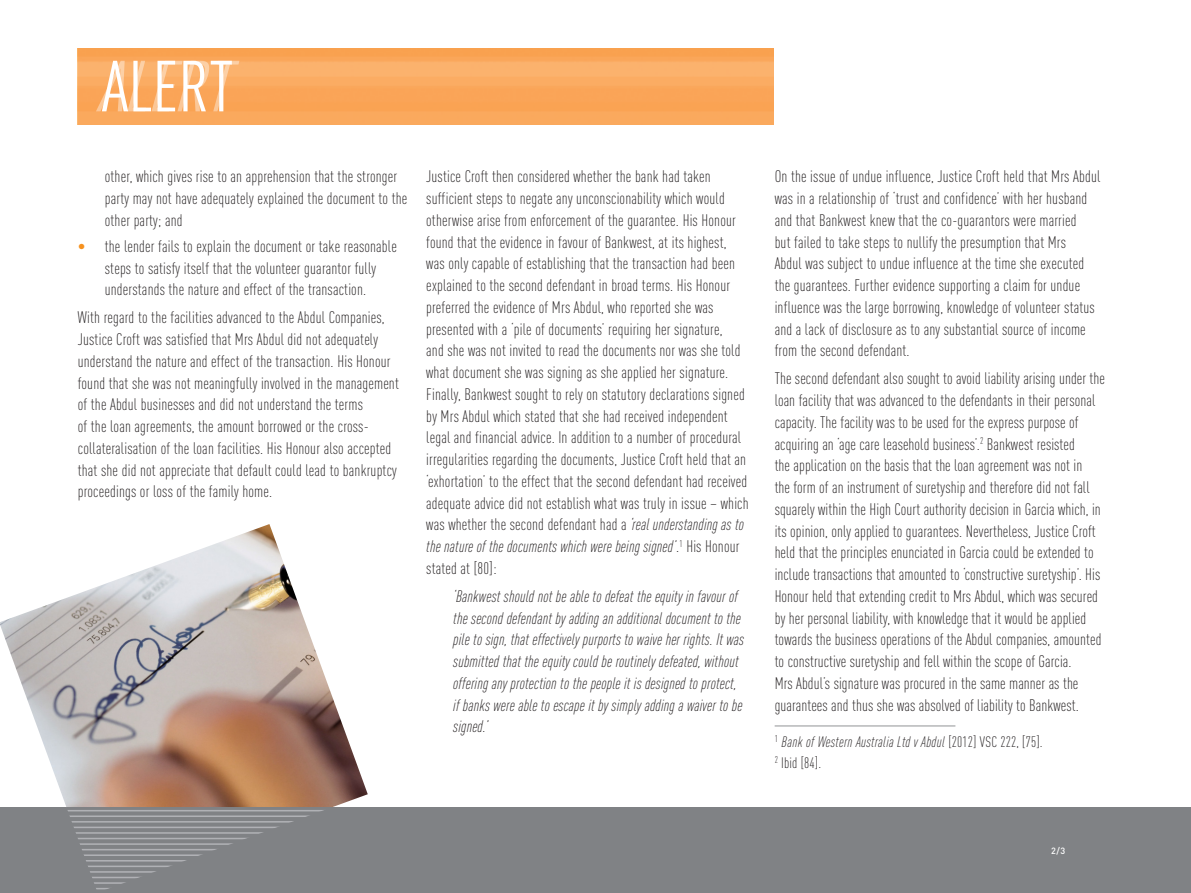
<style>
.page{position:relative;width:1191px;height:893px;background:#fff}
.page>*{position:absolute;margin:0;border:0;box-sizing:border-box;transform-origin:0 0}
._1__main_text{font:300 16.5px/21.8px "DIN Cond";letter-spacing:.01em;color:#231f20}
._1_Indent_paragraph{font:italic 300 condensed 16.5px/21.8px "DINOT";letter-spacing:.01em;color:#231f20}
._1__bullet{font:300 16.5px/21.8px "DIN Cond";letter-spacing:.01em;color:#231f20}
._1__main_text-2{font:italic 300 condensed 15px "DINOT";letter-spacing:.02em;color:#231f20}
._1__main_text-3{font:300 15px "DIN Cond";letter-spacing:.01em;color:#231f20}
.t1{font:500 9px "DIN";color:#fff}
.s1{color:#f6911e}
.s2{font-family:"DINOT";font-style:italic;font-stretch:condensed}
.s3{font-family:"DIN Cond";font-style:normal;font-stretch:normal}
</style>
<div class="page">
<div style="left:0;top:807px;width:1191px;height:86px;background:#808285"></div>
<img style="left:0;top:524px;width:368px;height:283px">
<svg style="left:68px;top:811px;width:252px;height:79px"></svg>
<hr style="left:66px;top:810px;width:266px;height:1px;background:#b0b1b5">
<hr style="left:66px;top:815px;width:266px;height:2px;background:#b0b1b5">
<hr style="left:66px;top:821px;width:266px;height:2px;background:#b0b1b5">
<hr style="left:66px;top:827px;width:266px;height:1px;background:#b0b1b5">
<hr style="left:66px;top:832px;width:266px;height:2px;background:#b0b1b5">
<hr style="left:66px;top:838px;width:266px;height:1px;background:#b0b1b5">
<hr style="left:66px;top:843px;width:266px;height:2px;background:#b0b1b5">
<hr style="left:66px;top:849px;width:266px;height:1px;background:#b0b1b5">
<hr style="left:66px;top:854px;width:266px;height:2px;background:#b0b1b5">
<hr style="left:66px;top:860px;width:266px;height:1px;background:#b0b1b5">
<hr style="left:66px;top:866px;width:266px;height:1px;background:#b0b1b5">
<hr style="left:66px;top:871px;width:266px;height:2px;background:#b0b1b5">
<hr style="left:66px;top:877px;width:266px;height:1px;background:#b0b1b5">
<hr style="left:66px;top:882px;width:266px;height:2px;background:#b0b1b5">
<hr style="left:66px;top:888px;width:266px;height:1px;background:#b0b1b5">
<img style="left:78px;top:48px;width:695px;height:77px">
<svg style="left:96px;top:61px;width:143px;height:50px"></svg>
<hr style="left:774px;top:726px;width:181px;height:1px;background:#919396">
<p class="_1__bullet" style="left:105px;top:166px;width:304px">other, which gives rise to an apprehension that the stronger party may not have adequately explained the document to the other party; and</p>
<p class="_1__bullet" style="left:78px;top:235px;width:320px;text-align:center"><span class="s1">•</span> the lender fails to explain the document or take reasonable steps to satisfy itself that the volunteer guarantor fully understands the nature and effect of the transaction.</p>
<p class="_1__main_text" style="left:78px;top:307px;width:322px">With regard to the facilities advanced to the Abdul Companies, Justice Croft was satisfied that Mrs Abdul did not adequately understand the nature and effect of the transaction. His Honour found that she was not meaningfully involved in the management of the Abdul businesses and did not understand the terms<br>of the loan agreements, the amount borrowed or the cross&shy;collateralisation of the loan facilities. His Honour also accepted that she did not appreciate that default could lead to bankruptcy proceedings or loss of the family home.</p>
<p class="_1__main_text" style="left:426px;top:166px;width:324px">Justice Croft then considered whether the bank had taken sufficient steps to negate any unconscionability which would otherwise arise from enforcement of the guarantee. His Honour found that the evidence in favour of Bankwest, at its highest, was only capable of establishing that the transaction had been explained to the second defendant in broad terms. His Honour preferred the evidence of Mrs Abdul, who reported she was presented with a ‘pile of documents’ requiring her signature,<br>and she was not invited to read the documents nor was she told what document she was signing as she applied her signature.<br>Finally, Bankwest sought to rely on statutory declarations signed by Mrs Abdul which stated that she had received independent legal and financial advice. In addition to a number of procedural irregularities regarding the documents, Justice Croft held that an ‘exhortation’ to the effect that the second defendant had received adequate advice did not establish what was truly in issue – which was whether the second defendant had a <span class="s2">‘real understanding as to the nature of the documents which were being signed’</span>.<sup>1</sup> His Honour stated at [80]:</p>
<p class="_1_Indent_paragraph" style="left:453px;top:585px;width:292px">‘Bankwest should not be able to defeat the equity in favour of the second defendant by adding an additional document to the pile to sign, that effectively purports to waive her rights. It was submitted that the equity could be routinely defeated, without offering any protection to the people it is designed to protect, if banks were able to escape it by simply adding a waiver to be signed.’</p>
<p class="_1__main_text" style="left:774px;top:166px;width:327px">On the issue of undue influence, Justice Croft held that Mrs Abdul was in a relationship of ‘trust and confidence’ with her husband and that Bankwest knew that the co-guarantors were married<br>but failed to take steps to nullify the presumption that Mrs<br>Abdul was subject to undue influence at the time she executed the guarantees. Further evidence supporting a claim for undue influence was the large borrowing, knowledge of volunteer status and a lack of disclosure as to any substantial source of income from the second defendant.</p>
<p class="_1__main_text" style="left:774px;top:368px;width:332px">The second defendant also sought to avoid liability arising under the loan facility that was advanced to the defendants in their personal capacity. The facility was to be used for the express purpose of acquiring an ‘age care leasehold business’.<sup>2</sup> Bankwest resisted<br>the application on the basis that the loan agreement was not in<br>the form of an instrument of suretyship and therefore did not fall squarely within the High Court authority decision in Garcia which, in its opinion, only applied to guarantees. Nevertheless, Justice Croft held that the principles enunciated in Garcia could be extended to include transactions that amounted to ‘constructive suretyship’. His Honour held that extending credit to Mrs Abdul, which was secured by her personal liability, with knowledge that it would be applied towards the business operations of the Abdul companies, amounted to constructive suretyship and fell within the scope of Garcia.<br>Mrs Abdul’s signature was procured in the same manner as the guarantees and thus she was absolved of liability to Bankwest.</p>
<p class="_1__main_text-2" style="left:774px;top:733px;width:269px"><sup>1</sup> Bank of Western Australia Ltd v Abdul <span class="s3">[2012] VSC 222, [75].</span></p>
<p class="_1__main_text-3" style="left:774px;top:754px;width:48px"><sup>2</sup> Ibid [84].</p>
<p class="t1" style="left:1051px;top:845px;width:15px">2/3</p>
</div>
